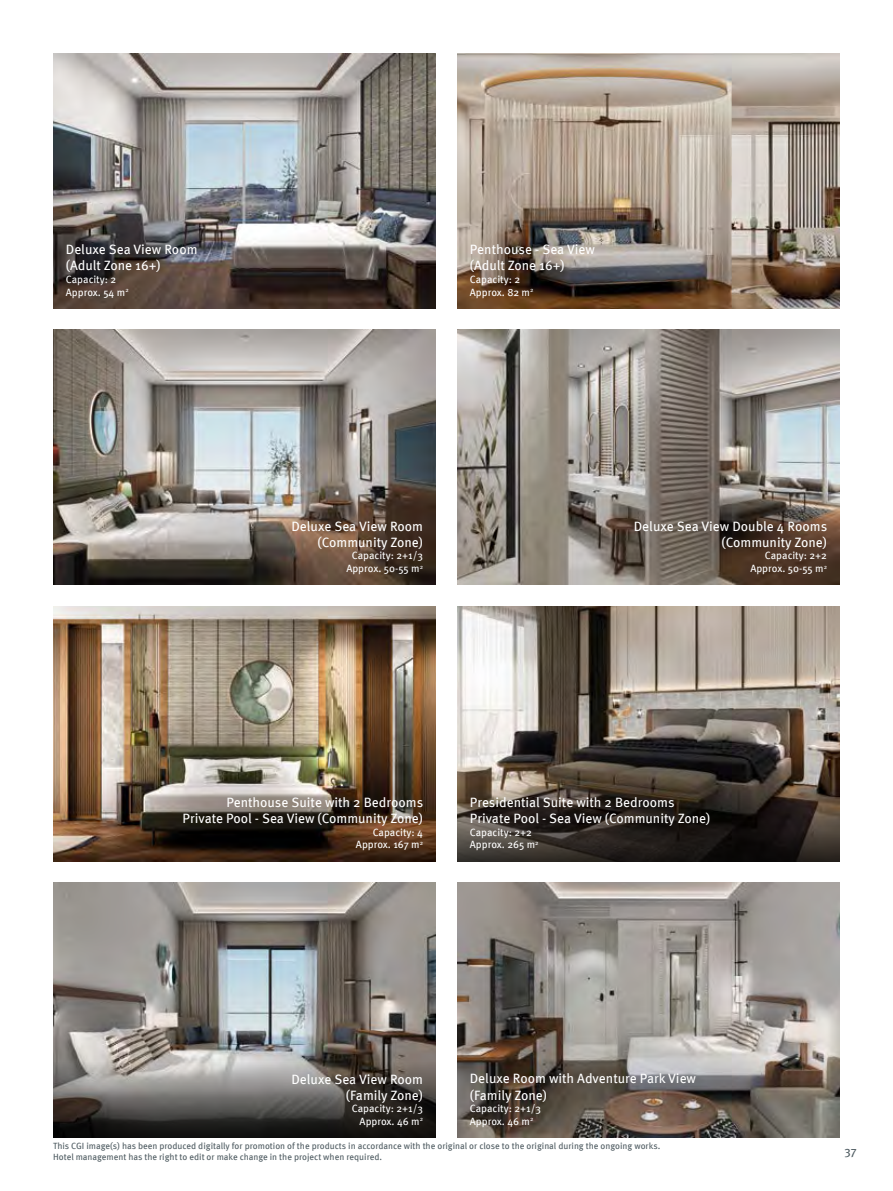
<style>
.page{position:relative;width:893px;height:1191px;background:#fff}
.page>*{position:absolute;margin:0;border:0;box-sizing:border-box;transform-origin:0 0}
.t1{font:13.5px/16.2px "Meta Pro";color:#fff}
.t2{font:12px "Meta Pro";color:#4e5b61}
.t3{font:10.5px/12.6px "Meta Pro";color:#fff}
.t4{font:9px/10.8px "Meta Pro";color:#4e5b61}
</style>
<div class="page">
<img style="left:457px;top:882px;width:383px;height:255px">
<img style="left:457px;top:606px;width:383px;height:178px">
<img style="left:53px;top:882px;width:383px;height:179px">
<img style="left:457px;top:330px;width:383px;height:255px">
<img style="left:53px;top:606px;width:383px;height:255px">
<img style="left:53px;top:330px;width:383px;height:255px">
<img style="left:457px;top:53px;width:383px;height:255px">
<img style="left:53px;top:53px;width:383px;height:255px">
<svg style="left:53px;top:1061px;width:383px;height:76px;background:#595653"></svg>
<svg style="left:457px;top:784px;width:383px;height:77px;background:#332b25"></svg>
<p class="t1" style="left:66px;top:241px;width:133px">Deluxe Sea View Room (Adult Zone 16+)</p>
<p class="t3" style="left:66px;top:273px;width:64px">Capacity: 2<br>Approx. 54 m<sup>2</sup></p>
<p class="t1" style="left:470px;top:241px;width:127px">Penthouse - Sea View (Adult Zone 16+)</p>
<p class="t3" style="left:470px;top:273px;width:65px">Capacity: 2<br>Approx. 82 m<sup>2</sup></p>
<p class="t1" style="left:291px;top:518px;width:133px;text-align:right">Deluxe Sea View Room (Community Zone)</p>
<p class="t3" style="left:346px;top:549px;width:78px;text-align:center">Capacity: 2+1/3<br>Approx. 50-55 m<sup>2</sup></p>
<p class="t1" style="left:634px;top:518px;width:195px;text-align:right">Deluxe Sea View Double 4 Rooms (Community Zone)</p>
<p class="t3" style="left:750px;top:549px;width:78px;text-align:right">Capacity: 2+2<br>Approx. 50-55 m<sup>2</sup></p>
<p class="t1" style="left:183px;top:794px;width:242px;text-align:right">Penthouse Suite with 2 Bedrooms<br>Private Pool - Sea View (Community Zone)</p>
<p class="t3" style="left:356px;top:826px;width:69px;text-align:right">Capacity: 4<br>Approx. 167 m<sup>2</sup></p>
<p class="t1" style="left:470px;top:794px;width:242px">Presidential Suite with 2 Bedrooms<br>Private Pool - Sea View (Community Zone)</p>
<p class="t3" style="left:470px;top:826px;width:70px">Capacity: 2+2<br>Approx. 265 m<sup>2</sup></p>
<p class="t1" style="left:470px;top:1070px;width:228px">Deluxe Room with Adventure Park View (Family Zone)</p>
<p class="t3" style="left:470px;top:1102px;width:73px">Capacity: 2+1/3<br>Approx. 46 m<sup>2</sup></p>
<p class="t4" style="left:53px;top:1140px;width:609px">This CGI image(s) has been produced digitally for promotion of the products in accordance with the original or close to the original during the ongoing works.<br>Hotel management has the right to edit or make change in the project when required.</p>
<p class="t1" style="left:291px;top:1070px;width:133px;text-align:right">Deluxe Sea View Room (Family Zone)</p>
<p class="t3" style="left:352px;top:1102px;width:73px;text-align:right">Capacity: 2+1/3<br>Approx. 46 m<sup>2</sup></p>
<p class="t2" style="left:844px;top:1143px;width:14px">37</p>
</div>
